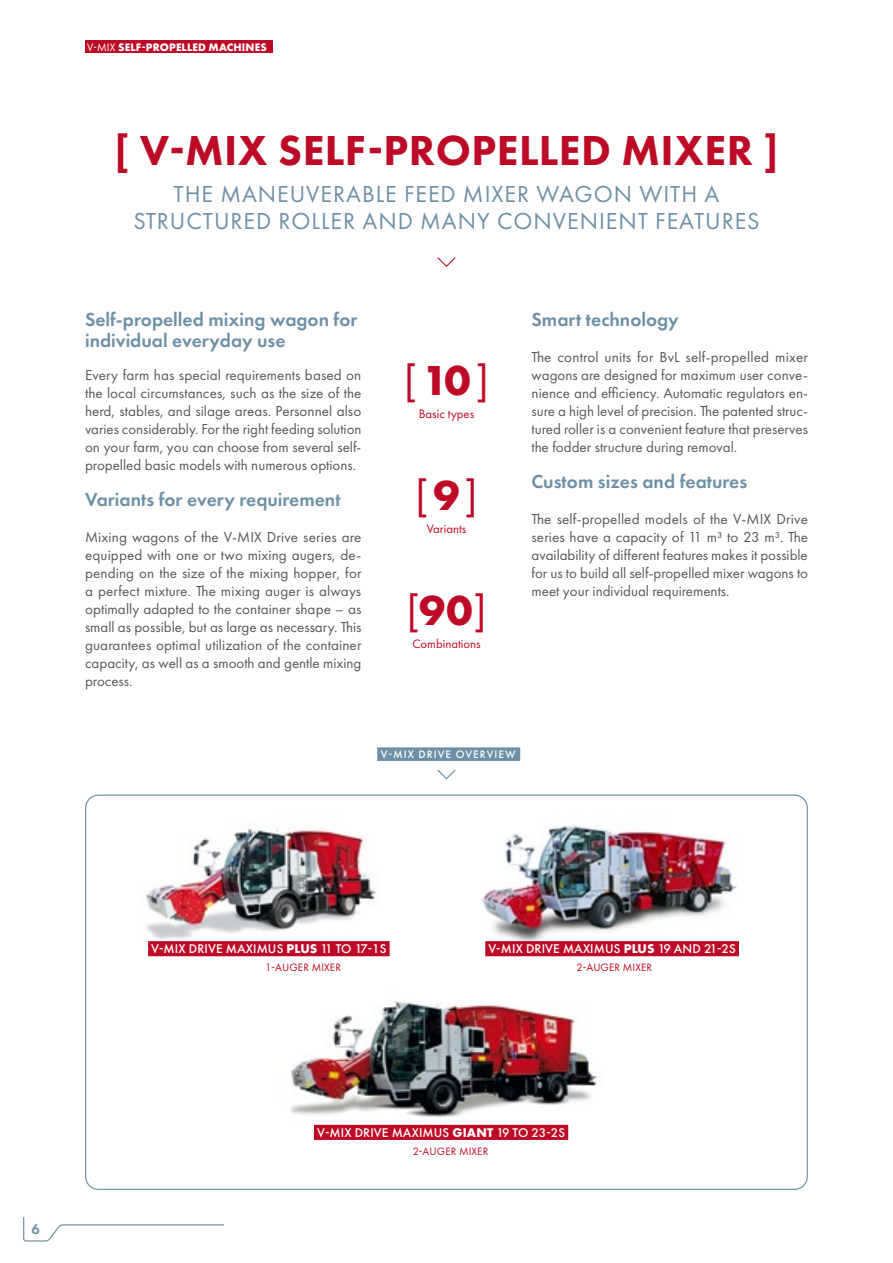
<style>
.page{position:relative;width:893px;height:1263px;background:#fff}
.page>*{position:absolute;margin:0;border:0;box-sizing:border-box;transform-origin:0 0}
.t1{font:800 43.5px "Futura PT";letter-spacing:.01em;color:#bd0a26}
.t2{font:43.5px "Futura PT";color:#bd0a26}
.t3{font:24px/27px "Futura PT";letter-spacing:.04em;color:#6e90a6;text-align:center}
.t4{font:600 19.5px/21px "Futura PT";color:#6e90a6}
.t5{font:15px/18px "Futura PT";color:#58585a;text-align:justify}
.t6{font:600 15px "Futura PT";color:#6e90a6}
.t7{font:500 13.05px "Futura PT";letter-spacing:.01em;color:#fff}
.t8{font:12.75px "Futura PT";color:#bd0a26}
.t9{font:700 11.25px "Futura PT";letter-spacing:.01em;color:#fff}
.t10{font:500 11.25px "Futura PT";letter-spacing:.09em;color:#fff}
.t11{font:11.1px "Futura PT";letter-spacing:.01em;color:#bd0a26}
.s1{font-weight:400}
.s2{font-weight:700}
</style>
<div class="page">
<img style="left:146px;top:822px;width:230px;height:118px">
<img style="left:481px;top:824px;width:256px;height:117px">
<svg style="left:437px;top:257px;width:19px;height:10px"></svg>
<div style="left:377px;top:747px;width:143px;height:14px;background:#6e90a6"></div>
<svg style="left:437px;top:769px;width:19px;height:11px"></svg>
<div style="left:485px;top:941px;width:254px;height:15px;background:#bd0a26"></div>
<div style="left:314px;top:1125px;width:254px;height:15px;background:#bd0a26"></div>
<div style="left:148px;top:941px;width:242px;height:15px;background:#bd0a26"></div>
<img style="left:290px;top:1001px;width:310px;height:127px">
<svg style="left:23px;top:1217px;width:201px;height:25px"></svg>
<div style="left:85px;top:40px;width:187px;height:13px;background:#bd0a26"></div>
<p class="t9" style="left:87px;top:40px;width:181px"><span class="s1">V-MIX</span> SELF-PROPELLED MACHINES</p>
<h1 class="t1" style="left:114px;top:123px;width:666px">[ V-MIX SELF-PROPELLED MIXER ]</h1>
<h2 class="t3" style="left:133px;top:180px;width:628px">THE MANEUVERABLE FEED MIXER WAGON WITH A<br>STRUCTURED ROLLER AND MANY CONVENIENT FEATURES</h2>
<h3 class="t4" style="left:85px;top:309px;width:274px">Self-propelled mixing wagon for individual everyday use</h3>
<p class="t5" style="left:85px;top:366px;width:278px">Every farm has special requirements based on the local circumstances, such as the size of the herd, stables, and silage areas. Personnel also varies considerably. For the right feeding solution on your farm, you can choose from several self&shy;propelled basic models with numerous options.</p>
<h3 class="t4" style="left:85px;top:489px;width:257px">Variants for every requirement</h3>
<p class="t5" style="left:85px;top:528px;width:278px">Mixing wagons of the V-MIX Drive series are equipped with one or two mixing augers, de&shy;pending on the size of the mixing hopper, for a perfect mixture. The mixing auger is always optimally adapted to the container shape – as small as possible, but as large as necessary. This guarantees optimal utilization of the container capacity, as well as a smooth and gentle mixing process.</p>
<h1 class="t2" style="left:404px;top:355px;width:86px">[<span class="s2">10</span>]</h1>
<p class="t8" style="left:419px;top:407px;width:57px">Basic types</p>
<h1 class="t2" style="left:415px;top:470px;width:64px">[<span class="s2">9</span>]</h1>
<p class="t8" style="left:427px;top:521px;width:41px">Variants</p>
<h1 class="t2" style="left:407px;top:585px;width:81px">[<span class="s2">90</span>]</h1>
<p class="t8" style="left:412px;top:636px;width:70px">Combinations</p>
<h3 class="t4" style="left:531px;top:309px;width:149px">Smart technology</h3>
<p class="t5" style="left:531px;top:348px;width:278px">The control units for BvL self-propelled mixer wagons are designed for maximum user conve&shy;nience and efficiency. Automatic regulators en&shy;sure a high level of precision. The patented struc&shy;tured roller is a convenient feature that preserves the fodder structure during removal.</p>
<h3 class="t4" style="left:531px;top:471px;width:217px">Custom sizes and features</h3>
<p class="t5" style="left:531px;top:510px;width:278px">The self-propelled models of the V-MIX Drive series have a capacity of 11 m³ to 23 m³. The availability of different features makes it possible for us to build all self-propelled mixer wagons to meet your individual requirements.</p>
<p class="t10" style="left:381px;top:747px;width:136px">V-MIX DRIVE OVERVIEW</p>
<p class="t6" style="left:32px;top:1219px;width:10px">6</p>
<p class="t7" style="left:151px;top:941px;width:237px">V-MIX DRIVE MAXIMUS <span class="s2">PLUS</span> 11 TO 17-1S</p>
<p class="t11" style="left:265px;top:961px;width:77px">1-AUGER MIXER</p>
<p class="t7" style="left:488px;top:941px;width:249px">V-MIX DRIVE MAXIMUS <span class="s2">PLUS</span> 19 AND 21-2S</p>
<p class="t11" style="left:576px;top:961px;width:77px">2-AUGER MIXER</p>
<p class="t7" style="left:317px;top:1124px;width:249px">V-MIX DRIVE MAXIMUS <span class="s2">GIANT</span> 19 TO 23-2S</p>
<p class="t11" style="left:413px;top:1144px;width:77px">2-AUGER MIXER</p>
</div>
